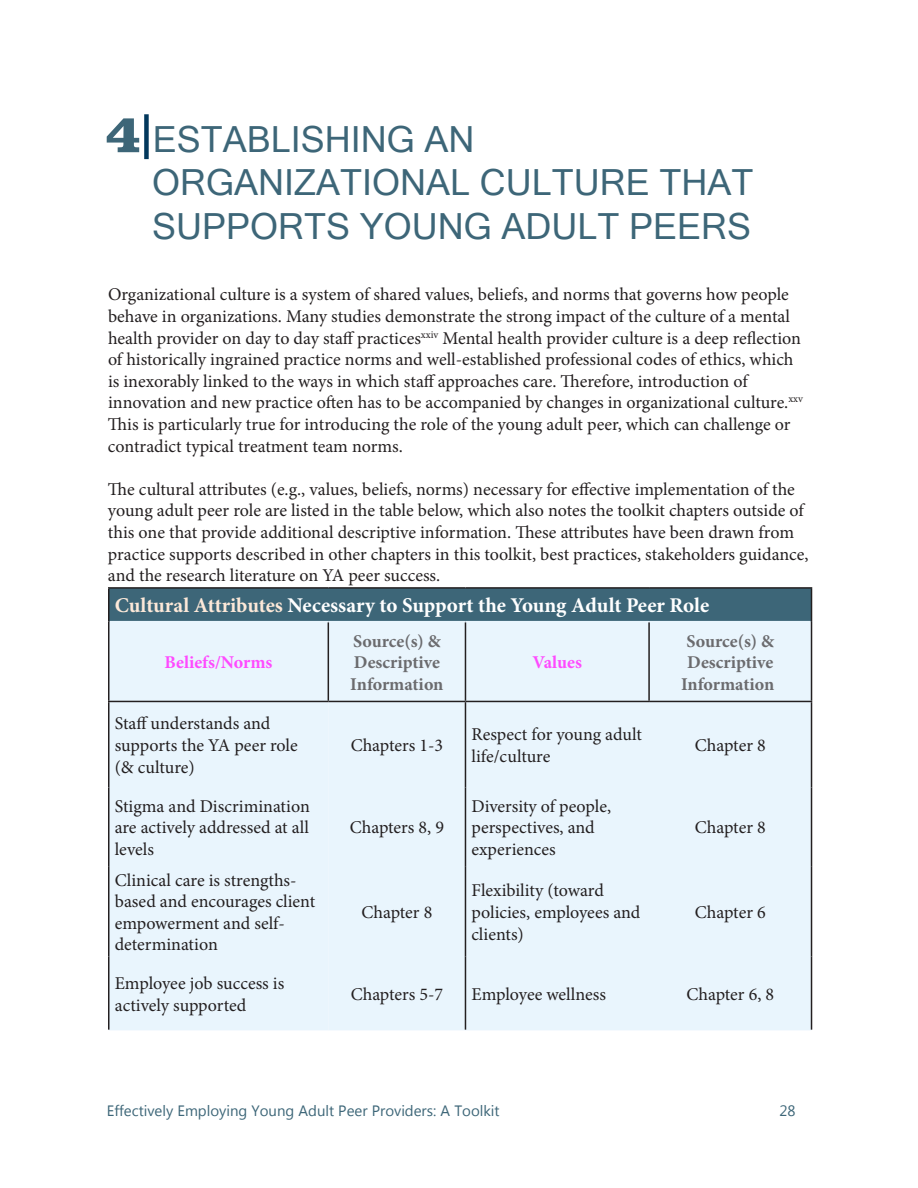
<style>
.page{position:relative;width:918px;height:1188px;background:#fff}
.page>*{position:absolute;margin:0;border:0;box-sizing:border-box;transform-origin:0 0}
.t1{font:36px/43.2px "Microsoft Sans Serif";color:#3d6678}
.t2{font:700 21px "Minion Pro";letter-spacing:-.005em;color:#fff}
.t3{font:18px/21.6px "Minion Pro";color:#231f20}
.t4{font:700 18px/21.6px "Minion Pro";color:#6b6b6e}
.t5{font:700 18px "Minion Pro";color:#ff4aff}
.t6{font:15px "Microsoft New Tai Lue";color:#3d6678}
.s1{font-family:"Clarendon BT";font-weight:900;font-size:55.5px}
.s2{color:#fde9d9}
</style>
<div class="page">
<div style="left:109px;top:588px;width:703px;height:34px;background:#3d6678"></div>
<div style="left:110px;top:622px;width:701px;height:408px;background:#e9f5fd"></div>
<div style="left:328px;top:702px;width:483px;height:328px;background:#e9f5fd"></div>
<hr style="left:110px;top:621px;width:218px;height:1px;background:#e9f5fd">
<hr style="left:328px;top:621px;width:137px;height:1px;background:#e9f5fd">
<hr style="left:465px;top:621px;width:184px;height:1px;background:#e9f5fd">
<hr style="left:649px;top:621px;width:162px;height:1px;background:#e9f5fd">
<hr style="left:108px;top:622px;width:2px;height:79px;background:#231f20">
<hr style="left:811px;top:622px;width:1px;height:79px;background:#231f20">
<hr style="left:108px;top:702px;width:2px;height:86px;background:#231f20">
<hr style="left:811px;top:702px;width:1px;height:86px;background:#231f20">
<hr style="left:108px;top:788px;width:2px;height:78px;background:#231f20">
<hr style="left:811px;top:788px;width:1px;height:78px;background:#231f20">
<hr style="left:108px;top:866px;width:2px;height:91px;background:#231f20">
<hr style="left:811px;top:866px;width:1px;height:91px;background:#231f20">
<hr style="left:108px;top:957px;width:2px;height:73px;background:#231f20">
<hr style="left:811px;top:957px;width:1px;height:73px;background:#231f20">
<hr style="left:465px;top:701px;width:184px;height:1px;background:#231f20">
<hr style="left:465px;top:702px;width:1px;height:86px;background:#231f20">
<hr style="left:465px;top:788px;width:1px;height:78px;background:#231f20">
<hr style="left:465px;top:866px;width:1px;height:91px;background:#231f20">
<hr style="left:465px;top:957px;width:1px;height:73px;background:#231f20">
<hr style="left:328px;top:622px;width:1px;height:79px;background:#231f20">
<hr style="left:465px;top:622px;width:1px;height:79px;background:#231f20">
<hr style="left:648px;top:622px;width:2px;height:79px;background:#231f20">
<hr style="left:108px;top:587px;width:220px;height:2px;background:#231f20">
<hr style="left:108px;top:589px;width:2px;height:33px;background:#231f20">
<hr style="left:328px;top:587px;width:137px;height:2px;background:#231f20">
<hr style="left:465px;top:587px;width:184px;height:2px;background:#231f20">
<hr style="left:649px;top:587px;width:163px;height:2px;background:#231f20">
<hr style="left:811px;top:589px;width:1px;height:33px;background:#231f20">
<hr style="left:108px;top:701px;width:220px;height:1px;background:#231f20">
<hr style="left:328px;top:701px;width:137px;height:1px;background:#231f20">
<hr style="left:649px;top:701px;width:163px;height:1px;background:#231f20">
<div style="left:144px;top:114px;width:5px;height:45px;background:#02385c"></div>
<p class="t1" style="left:105px;top:116px;width:371px"><span class="s1">4</span> ESTABLISHING AN</p>
<p class="t1" style="left:152px;top:160px;width:603px">ORGANIZATIONAL CULTURE THAT<br>SUPPORTS YOUNG ADULT PEERS</p>
<p class="t3" style="left:108px;top:284px;width:697px">Organizational culture is a system of shared values, beliefs, and norms that governs how people behave in organizations. Many studies demonstrate the strong impact of the culture of a mental health provider on day to day staff practices<sup>xxiv</sup> Mental health provider culture is a deep reflection of historically ingrained practice norms and well-established professional codes of ethics, which is inexorably linked to the ways in which staff approaches care. Therefore, introduction of innovation and new practice often has to be accompanied by changes in organizational culture.<sup>xxv </sup>This is particularly true for introducing the role of the young adult peer, which can challenge or contradict typical treatment team norms.</p>
<p class="t3" style="left:108px;top:478px;width:702px">The cultural attributes (e.g., values, beliefs, norms) necessary for effective implementation of the young adult peer role are listed in the table below, which also notes the toolkit chapters outside of this one that provide additional descriptive information. These attributes have been drawn from practice supports described in other chapters in this toolkit, best practices, stakeholders guidance, and the research literature on YA peer success.</p>
<p class="t2" style="left:115px;top:591px;width:596px"><span class="s2">Cultural Attributes</span> Necessary to Support the Young Adult Peer Role</p>
<p class="t5" style="left:165px;top:650px;width:109px">Beliefs/Norms</p>
<p class="t4" style="left:353px;top:630px;width:89px">Source(s) &amp;</p>
<p class="t4" style="left:350px;top:651px;width:95px">Descriptive<br>Information</p>
<p class="t5" style="left:533px;top:650px;width:51px">Values</p>
<p class="t4" style="left:686px;top:630px;width:89px">Source(s) &amp;</p>
<p class="t4" style="left:681px;top:651px;width:95px;text-align:center">Descriptive<br>Information</p>
<p class="t3" style="left:115px;top:713px;width:185px">Staff understands and supports the YA peer role (&amp; culture)</p>
<p class="t3" style="left:115px;top:795px;width:197px;text-align:justify">Stigma and Discrimination are actively addressed at all levels</p>
<p class="t3" style="left:115px;top:869px;width:202px">Clinical care is strengths&shy;based and encourages client empowerment and self&shy;determination</p>
<p class="t3" style="left:351px;top:735px;width:94px">Chapters 1-3</p>
<p class="t3" style="left:471px;top:724px;width:172px">Respect for young adult life/culture</p>
<p class="t3" style="left:695px;top:735px;width:72px">Chapter 8</p>
<p class="t3" style="left:350px;top:817px;width:96px">Chapters 8, 9</p>
<p class="t3" style="left:361px;top:901px;width:72px">Chapter 8</p>
<p class="t3" style="left:471px;top:795px;width:141px">Diversity of people, perspectives, and experiences</p>
<p class="t3" style="left:471px;top:880px;width:170px">Flexibility (toward policies, employees and clients)</p>
<p class="t3" style="left:695px;top:817px;width:72px">Chapter 8</p>
<p class="t3" style="left:695px;top:901px;width:72px">Chapter 6</p>
<p class="t3" style="left:115px;top:973px;width:171px">Employee job success is actively supported</p>
<p class="t3" style="left:351px;top:984px;width:94px">Chapters 5-7</p>
<p class="t3" style="left:472px;top:984px;width:136px">Employee wellness</p>
<p class="t3" style="left:687px;top:984px;width:89px">Chapter 6, 8</p>
<p class="t6" style="left:107px;top:1103px;width:394px">Effectively Employing Young Adult Peer Providers: A Toolkit</p>
<p class="t6" style="left:780px;top:1103px;width:18px">28</p>
</div>
